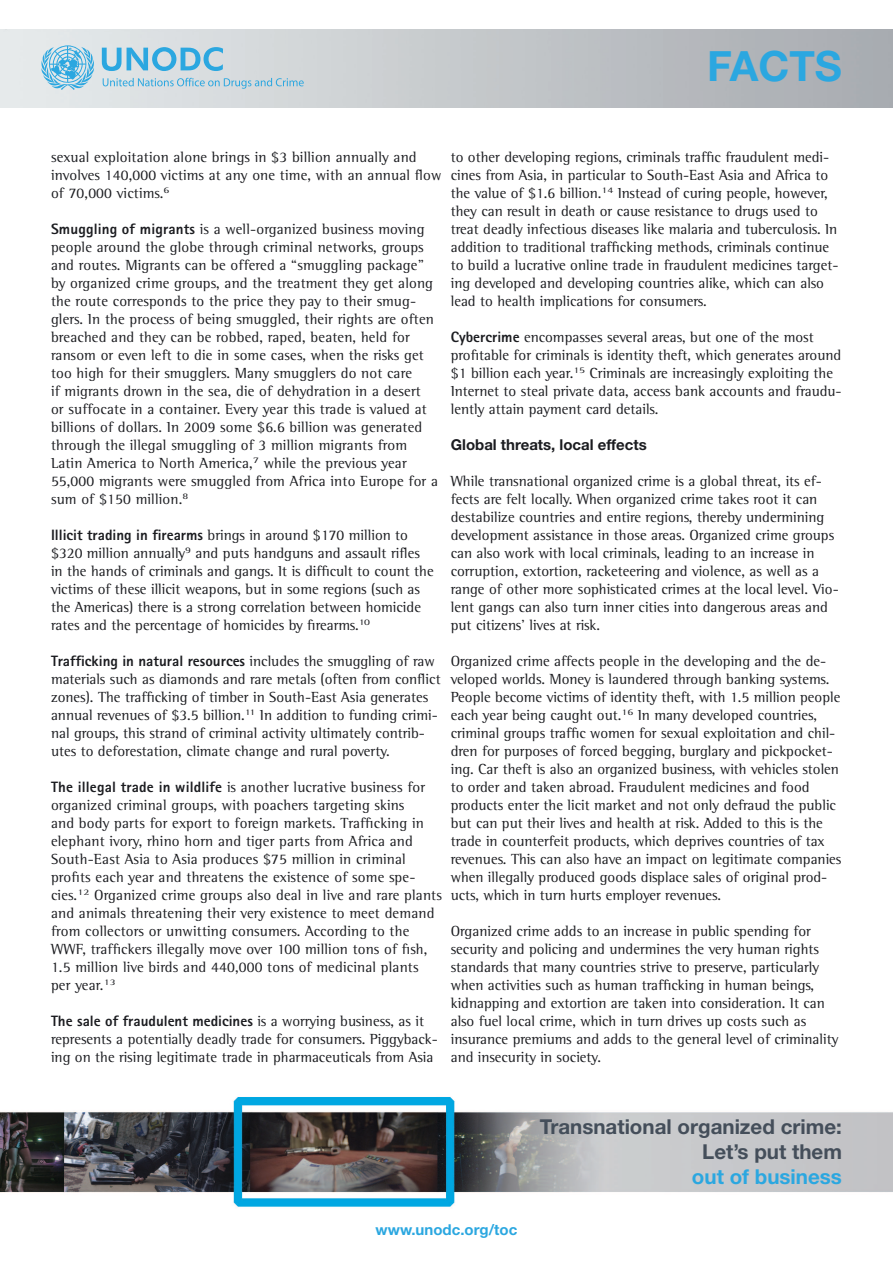
<style>
.page{position:relative;width:893px;height:1263px;background:#fff}
.page>*{position:absolute;margin:0;border:0;box-sizing:border-box;transform-origin:0 0}
.t1{font:700 41.7px "Helvetica Neue";color:#2ba7e0}
.t2{font:700 20.55px/24.6px "Helvetica Neue";color:#444e5a;text-align:right}
.t3{font:700 20.55px "Helvetica Neue";color:#2ba7e0}
.t4{font:15px/18px "Rotis Semi Serif";color:#1b1c20}
.t5{font:800 15px "Rotis Sans Serif";color:#1b1c20}
.t6{font:700 15px "Helvetica Neue";color:#1b1c20}
.t7{font:700 15px "Helvetica Neue";color:#2ba7e0}
.s1{font-family:"Rotis Sans Serif";font-weight:800}
.s2{font-family:"Rotis Semi Serif";font-weight:400}
</style>
<div class="page">
<img style="left:0;top:1097px;width:893px;height:111px">
<svg style="left:102px;top:47px;width:121px;height:24px;background:#8bc6e1"></svg>
<svg style="left:41px;top:45px;width:53px;height:45px;background:#95cce4"></svg>
<svg style="left:103px;top:78px;width:201px;height:11px;background:#b5d1df"></svg>
<h1 class="t1" style="left:707px;top:40px;width:136px">FACTS</h1>
<p class="t4" style="left:51px;top:148px;width:392px">sexual exploitation alone brings in $3 billion annually and involves 140,000 victims at any one time, with an annual flow of 70,000 victims.<sup>6</sup></p>
<p class="t4" style="left:51px;top:220px;width:388px"><span class="s1">Smuggling of migrants</span> is a well-organized business moving people around the globe through criminal networks, groups and routes. Migrants can be offered a “smuggling package” by organized crime groups, and the treatment they get along the route corresponds to the price they pay to their smug&shy;glers. In the process of being smuggled, their rights are often breached and they can be robbed, raped, beaten, held for ransom or even left to die in some cases, when the risks get too high for their smugglers. Many smugglers do not care<br>if migrants drown in the sea, die of dehydration in a desert<br>or suffocate in a container. Every year this trade is valued at billions of dollars. In 2009 some $6.6 billion was generated through the illegal smuggling of 3 million migrants from Latin America to North America,<sup>7</sup> while the previous year 55,000 migrants were smuggled from Africa into Europe for a sum of $150 million.<sup>8</sup></p>
<p class="t4" style="left:51px;top:526px;width:384px"><span class="s1">Illicit trading in firearms</span> brings in around $170 million to $320 million annually<sup>9</sup> and puts handguns and assault rifles in the hands of criminals and gangs. It is difficult to count the victims of these illicit weapons, but in some regions (such as the Americas) there is a strong correlation between homicide rates and the percentage of homicides by firearms.<sup>10</sup></p>
<p class="t5" style="left:51px;top:651px;width:385px">Trafficking in natural resources <span class="s2">includes the smuggling of raw</span></p>
<p class="t4" style="left:51px;top:670px;width:391px">materials such as diamonds and rare metals (often from conflict zones). The trafficking of timber in South-East Asia generates annual revenues of $3.5 billion.<sup>11</sup> In addition to funding crimi&shy;nal groups, this strand of criminal activity ultimately contrib&shy;utes to deforestation, climate change and rural poverty.</p>
<p class="t4" style="left:51px;top:778px;width:392px"><span class="s1">The illegal trade in wildlife</span> is another lucrative business for organized criminal groups, with poachers targeting skins<br>and body parts for export to foreign markets. Trafficking in elephant ivory, rhino horn and tiger parts from Africa and South-East Asia to Asia produces $75 million in criminal profits each year and threatens the existence of some spe&shy;cies.<sup>12</sup> Organized crime groups also deal in live and rare plants and animals threatening their very existence to meet demand from collectors or unwitting consumers. According to the WWF, traffickers illegally move over 100 million tons of fish, 1.5 million live birds and 440,000 tons of medicinal plants<br>per year.<sup>13</sup></p>
<p class="t5" style="left:51px;top:1011px;width:375px">The sale of fraudulent medicines <span class="s2">is a worrying business, as it</span></p>
<p class="t4" style="left:51px;top:1030px;width:388px">represents a potentially deadly trade for consumers. Piggyback&shy;ing on the rising legitimate trade in pharmaceuticals from Asia</p>
<p class="t4" style="left:451px;top:148px;width:389px">to other developing regions, criminals traffic fraudulent medi&shy;cines from Asia, in particular to South-East Asia and Africa to the value of $1.6 billion.<sup>14</sup> Instead of curing people, however, they can result in death or cause resistance to drugs used to treat deadly infectious diseases like malaria and tuberculosis. In addition to traditional trafficking methods, criminals continue to build a lucrative online trade in fraudulent medicines target&shy;ing developed and developing countries alike, which can also lead to health implications for consumers.</p>
<p class="t4" style="left:451px;top:328px;width:392px"><span class="s1">Cybercrime</span> encompasses several areas, but one of the most profitable for criminals is identity theft, which generates around $1 billion each year.<sup>15</sup> Criminals are increasingly exploiting the Internet to steal private data, access bank accounts and fraudu&shy;lently attain payment card details.</p>
<p class="t6" style="left:451px;top:435px;width:198px">Global threats, local effects</p>
<p class="t4" style="left:451px;top:472px;width:390px">While transnational organized crime is a global threat, its ef&shy;fects are felt locally. When organized crime takes root it can destabilize countries and entire regions, thereby undermining development assistance in those areas. Organized crime groups can also work with local criminals, leading to an increase in corruption, extortion, racketeering and violence, as well as a range of other more sophisticated crimes at the local level. Vio&shy;lent gangs can also turn inner cities into dangerous areas and put citizens’ lives at risk.</p>
<p class="t4" style="left:451px;top:652px;width:392px">Organized crime affects people in the developing and the de&shy;veloped worlds. Money is laundered through banking systems.<br>People become victims of identity theft, with 1.5 million people each year being caught out.<sup>16</sup> In many developed countries, criminal groups traffic women for sexual exploitation and chil&shy;dren for purposes of forced begging, burglary and pickpocket&shy;ing. Car theft is also an organized business, with vehicles stolen to order and taken abroad. Fraudulent medicines and food products enter the licit market and not only defraud the public but can put their lives and health at risk. Added to this is the trade in counterfeit products, which deprives countries of tax revenues. This can also have an impact on legitimate companies when illegally produced goods displace sales of original prod&shy;ucts, which in turn hurts employer revenues.</p>
<p class="t4" style="left:451px;top:922px;width:389px">Organized crime adds to an increase in public spending for security and policing and undermines the very human rights standards that many countries strive to preserve, particularly when activities such as human trafficking in human beings, kidnapping and extortion are taken into consideration. It can also fuel local crime, which in turn drives up costs such as insurance premiums and adds to the general level of criminality and insecurity in society.</p>
<h2 class="t2" style="left:540px;top:1114px;width:304px">Transnational organized crime:<br>Let’s put them</h2>
<h2 class="t3" style="left:692px;top:1164px;width:151px">out of business</h2>
<p class="t7" style="left:376px;top:1220px;width:143px">www.unodc.org/toc</p>
</div>
